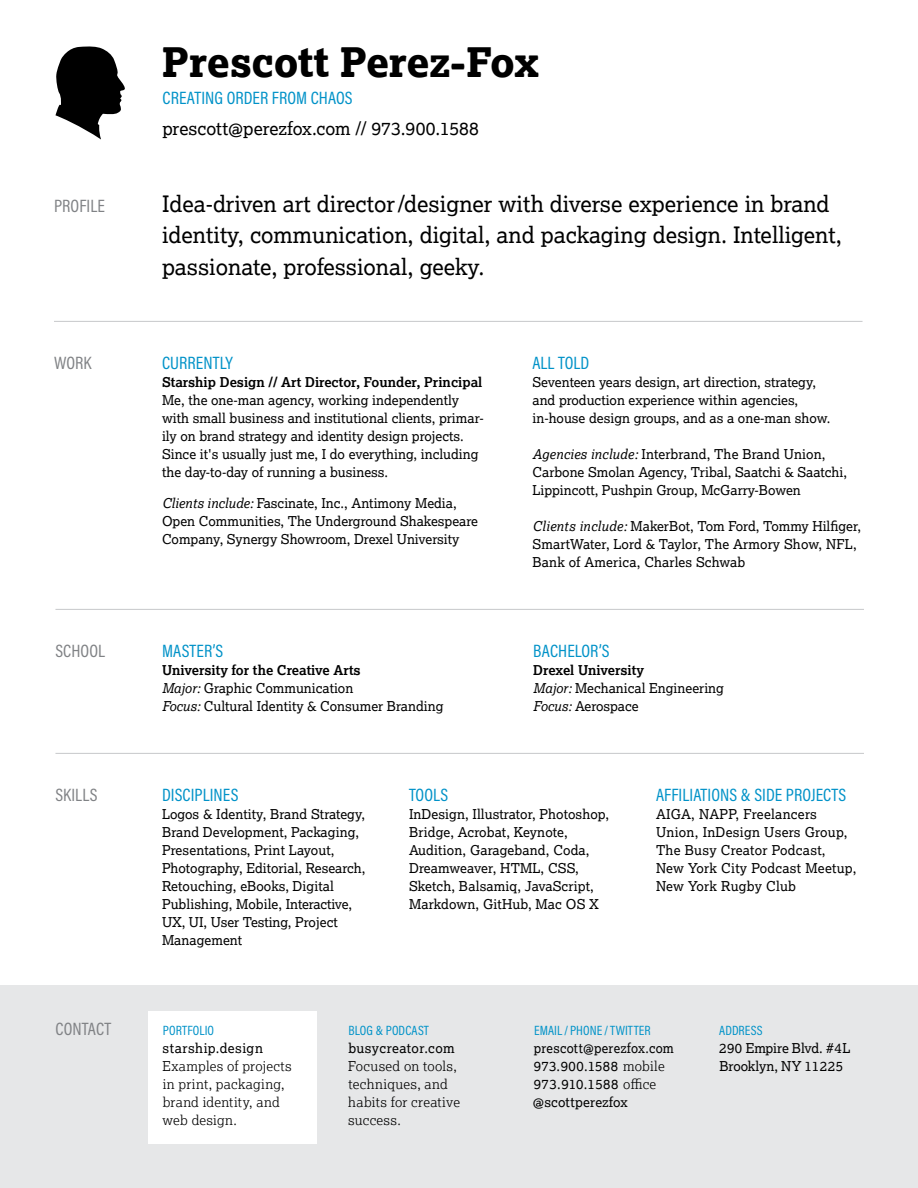
<style>
.page{position:relative;width:918px;height:1188px;background:#fff}
.page>*{position:absolute;margin:0;border:0;box-sizing:border-box;transform-origin:0 0}
.t1{font:800 40.5px "Lexia";letter-spacing:-.01em;color:#000}
.t2{font:22.5px/31.5px "Lexia";color:#000}
.t3{font:18px "Acumin Pro Cond";letter-spacing:.005em;color:#0092c8}
.t4{font:18px "Lexia";color:#000}
.t5{font:18px "Acumin Pro Cond";letter-spacing:.005em;color:#808285}
.t6{font:13.5px/18px "Lexia";color:#000}
.t7{font:300 13.5px/18px "Lexia";letter-spacing:.02em;color:#000}
.t8{font:13.5px/18px "Lexia";letter-spacing:.02em;color:#000}
.t9{font:13.5px/18px "Lexia";letter-spacing:.025em;color:#000;scale:.95 1}
.t10{font:13.5px "Acumin Pro Cond";letter-spacing:.005em;color:#0092c8}
.t11{font:700 13.5px "Lexia";color:#000}
.t12{font:13.5px "Lexia";letter-spacing:.035em;color:#000}
.t13{font:13.5px "Lexia";letter-spacing:.025em;color:#000}
.s1{font-style:italic}
.s2{font-weight:700}
.s3{font-weight:300}
</style>
<div class="page">
<div style="left:0;top:986px;width:918px;height:202px;background:#e6e7e8"></div>
<hr style="left:54px;top:321px;width:809px;height:1px;background:#c7c8ca">
<hr style="left:55px;top:609px;width:809px;height:1px;background:#c7c8ca">
<hr style="left:55px;top:753px;width:809px;height:1px;background:#c7c8ca">
<div style="left:148px;top:1011px;width:169px;height:133px;background:#fff"></div>
<svg style="left:56px;top:46px;width:69px;height:94px"></svg>
<h1 class="t1" style="left:162px;top:36px;width:379px">Prescott Perez-Fox</h1>
<h3 class="t3" style="left:163px;top:86px;width:192px">CREATING ORDER FROM CHAOS</h3>
<h3 class="t4" style="left:162px;top:117px;width:318px">prescott@perezfox.com // 973.900.1588</h3>
<h3 class="t5" style="left:54px;top:194px;width:52px">PROFILE</h3>
<h2 class="t2" style="left:162px;top:187px;width:681px">Idea-driven art director/designer with diverse experience in brand identity, communication, digital, and packaging design. Intelligent, passionate, professional, geeky.</h2>
<h3 class="t5" style="left:54px;top:351px;width:39px">WORK</h3>
<h3 class="t3" style="left:162px;top:351px;width:72px">CURRENTLY</h3>
<p class="t11" style="left:162px;top:374px;width:322px">Starship Design // Art Director, Founder, Principal</p>
<p class="t6" style="left:162px;top:391px;width:323px">Me, the one-man agency, working independently with small business and institutional clients, primar&shy;ily on brand strategy and identity design projects.<br>Since it's usually just me, I do everything, including the day-to-day of running a business.</p>
<p class="t6" style="left:162px;top:494px;width:317px"><span class="s1">Clients include:</span> Fascinate, Inc., Antimony Media,<br>Open Communities, The Underground Shakespeare<br>Company, Synergy Showroom, Drexel University</p>
<h3 class="t3" style="left:532px;top:351px;width:58px">ALL TOLD</h3>
<p class="t6" style="left:532px;top:373px;width:300px">Seventeen years design, art direction, strategy, and production experience within agencies, in-house design groups, and as a one-man show.</p>
<p class="t6" style="left:532px;top:445px;width:316px"><span class="s1">Agencies include:</span> Interbrand, The Brand Union,<br>Carbone Smolan Agency, Tribal, Saatchi &amp; Saatchi,<br>Lippincott, Pushpin Group, McGarry-Bowen</p>
<p class="t6" style="left:532px;top:517px;width:330px"><span class="s1">Clients include:</span> MakerBot, Tom Ford, Tommy Hilfiger,<br>SmartWater, Lord &amp; Taylor, The Armory Show, NFL,<br>Bank of America, Charles Schwab</p>
<h3 class="t5" style="left:55px;top:639px;width:51px">SCHOOL</h3>
<h3 class="t3" style="left:162px;top:639px;width:63px">MASTER’S</h3>
<p class="t6" style="left:162px;top:661px;width:283px"><span class="s2">University for the Creative Arts<br></span><span class="s1">Major:</span> Graphic Communication<br><span class="s1">Focus:</span> Cultural Identity &amp; Consumer Branding</p>
<h3 class="t3" style="left:533px;top:639px;width:78px">BACHELOR’S</h3>
<p class="t6" style="left:533px;top:661px;width:192px"><span class="s2">Drexel University<br></span><span class="s1">Major:</span> Mechanical Engineering<br><span class="s1">Focus:</span> Aerospace</p>
<h3 class="t5" style="left:55px;top:783px;width:43px">SKILLS</h3>
<h3 class="t3" style="left:162px;top:783px;width:78px">DISCIPLINES</h3>
<p class="t6" style="left:162px;top:805px;width:205px">Logos &amp; Identity, Brand Strategy,<br>Brand Development, Packaging,<br>Presentations, Print Layout,<br>Photography, Editorial, Research,<br>Retouching, eBooks, Digital<br>Publishing, Mobile, Interactive,<br>UX, UI, User Testing, Project<br>Management</p>
<h3 class="t3" style="left:409px;top:783px;width:41px">TOOLS</h3>
<p class="t6" style="left:409px;top:805px;width:202px">InDesign, Illustrator, Photoshop,<br>Bridge, Acrobat, Keynote,<br>Audition, Garageband, Coda,<br>Dreamweaver, HTML, CSS,<br>Sketch, Balsamiq, JavaScript,<br>Markdown, GitHub, Mac OS X</p>
<h3 class="t3" style="left:656px;top:783px;width:192px">AFFILIATIONS &amp; SIDE PROJECTS</h3>
<p class="t8" style="left:656px;top:805px;width:202px">AIGA, NAPP, Freelancers<br>Union, InDesign Users Group,<br>The Busy Creator Podcast,<br>New York City Podcast Meetup,<br>New York Rugby Club</p>
<h3 class="t5" style="left:55px;top:1017px;width:57px">CONTACT</h3>
<p class="t10" style="left:163px;top:1022px;width:53px">PORTFOLIO</p>
<p class="t12" style="left:163px;top:1040px;width:102px">starship.design</p>
<p class="t7" style="left:162px;top:1057px;width:131px">Examples of projects in print, packaging, brand identity, and web design.</p>
<p class="t10" style="left:349px;top:1022px;width:82px">BLOG &amp; PODCAST</p>
<p class="t13" style="left:348px;top:1040px;width:108px">busycreator.com</p>
<p class="t7" style="left:348px;top:1057px;width:113px">Focused on tools, techniques, and habits for creative success.</p>
<p class="t10" style="left:534px;top:1022px;width:118px">EMAIL/ PHONE /TWITTER</p>
<p class="t9" style="left:533px;top:1039px;width:150px">prescott@perezfox.com<br>973.900.1588 <span class="s3">mobile<br></span>973.910.1588 <span class="s3">office </span>@scottperezfox</p>
<p class="t10" style="left:719px;top:1022px;width:45px">ADDRESS</p>
<p class="t6" style="left:719px;top:1039px;width:133px">290 Empire Blvd. #4L<br>Brooklyn, NY 11225</p>
</div>
